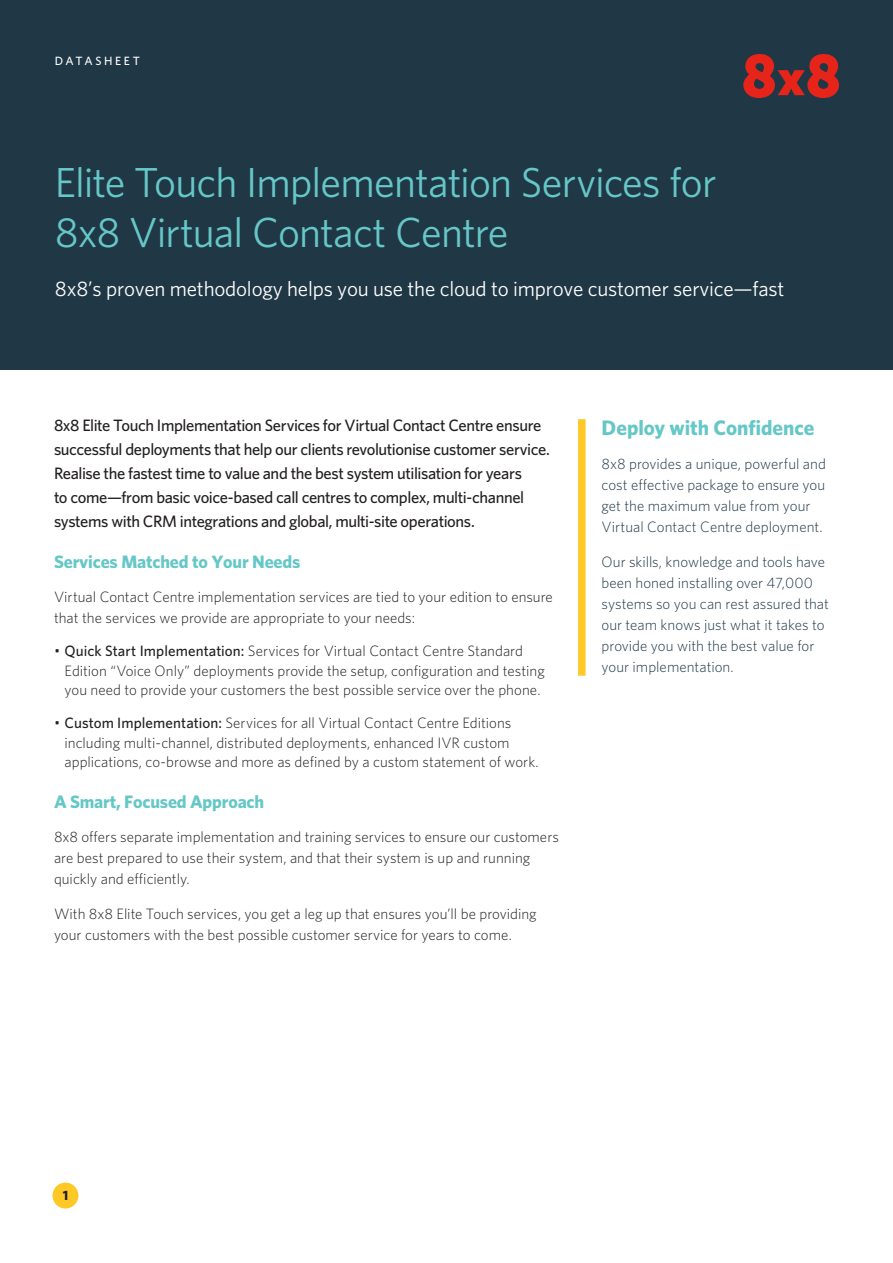
<style>
.page{position:relative;width:893px;height:1263px;background:#fff}
.page>*{position:absolute;margin:0;border:0;box-sizing:border-box;transform-origin:0 0}
.t1{font:42px/49.5px "Whitney";letter-spacing:-.02em;color:#66c7c7}
.Subhead_13_White_Reg{font:21px "Whitney";letter-spacing:-.01em;color:#fff}
.Body{font:700 21px "Whitney";color:#66c7c7}
.H1_Teal{font:700 18px "Whitney";letter-spacing:-.01em;color:#66c7c7}
.Intro_11_Black_Regul{font:500 16.5px/24px "Whitney";letter-spacing:-.025em;color:#231f20}
.Body-2{font:300 15px/21px "Whitney";color:#231f20}
.Body-3{font:300 15px/21px "Whitney";color:#203746}
.Page_Num{font:700 13.5px "Whitney";color:#231f20}
.t2{font:500 12px "Whitney";letter-spacing:.22em;color:#fff}
.s1{font-weight:500}
</style>
<div class="page">
<div style="left:0;top:0;width:893px;height:370px;background:#203746"></div>
<div style="left:52px;top:1182px;width:26px;height:26px;background:#fec827;border-radius:50%"></div>
<svg style="left:743px;top:54px;width:96px;height:44px"></svg>
<div style="left:578px;top:419px;width:8px;height:257px;background:#fec827"></div>
<p class="t2" style="left:55px;top:53px;width:86px">DATASHEET</p>
<p class="t1" style="left:55px;top:157px;width:663px">Elite Touch Implementation Services for<br>8x8 Virtual Contact Centre</p>
<p class="Subhead_13_White_Reg" style="left:55px;top:275px;width:731px">8x8’s proven methodology helps you use the cloud to improve customer service—fast</p>
<p class="Intro_11_Black_Regul" style="left:54px;top:413px;width:497px">8x8 Elite Touch Implementation Services for Virtual Contact Centre ensure successful deployments that help our clients revolutionise customer service.<br>Realise the fastest time to value and the best system utilisation for years<br>to come—from basic voice-based call centres to complex, multi-channel systems with CRM integrations and global, multi-site operations.</p>
<p class="H1_Teal" style="left:54px;top:549px;width:248px">Services Matched to Your Needs</p>
<p class="Body-2" style="left:54px;top:586px;width:500px">Virtual Contact Centre implementation services are tied to your edition to ensure that the services we provide are appropriate to your needs:</p>
<p class="Body-2" style="left:64px;top:641px;width:482px;line-height:19.5px;text-indent:-10px">• <span class="s1">Quick Start Implementation:</span> Services for Virtual Contact Centre Standard<br>Edition “Voice Only” deployments provide the setup, configuration and testing you need to provide your customers the best possible service over the phone.</p>
<p class="Body-2" style="left:64px;top:713px;width:476px;line-height:19.5px;text-indent:-10px">• <span class="s1">Custom Implementation:</span> Services for all Virtual Contact Centre Editions including multi-channel, distributed deployments, enhanced IVR custom applications, co-browse and more as defined by a custom statement of work.</p>
<p class="H1_Teal" style="left:54px;top:789px;width:212px">A Smart, Focused Approach</p>
<p class="Body-2" style="left:54px;top:826px;width:506px">8x8 offers separate implementation and training services to ensure our customers are best prepared to use their system, and that their system is up and running quickly and efficiently.</p>
<p class="Body-2" style="left:54px;top:902px;width:484px">With 8x8 Elite Touch services, you get a leg up that ensures you’ll be providing your customers with the best possible customer service for years to come.</p>
<p class="Body" style="left:601px;top:413px;width:214px">Deploy with Confidence</p>
<p class="Body-3" style="left:601px;top:453px;width:226px">8x8 provides a unique, powerful and cost effective package to ensure you get the maximum value from your Virtual Contact Centre deployment.</p>
<p class="Body-3" style="left:601px;top:550px;width:229px">Our skills, knowledge and tools have been honed installing over 47,000 systems so you can rest assured that our team knows just what it takes to provide you with the best value for your implementation.</p>
<p class="Page_Num" style="left:63px;top:1186px;width:7px">1</p>
</div>
